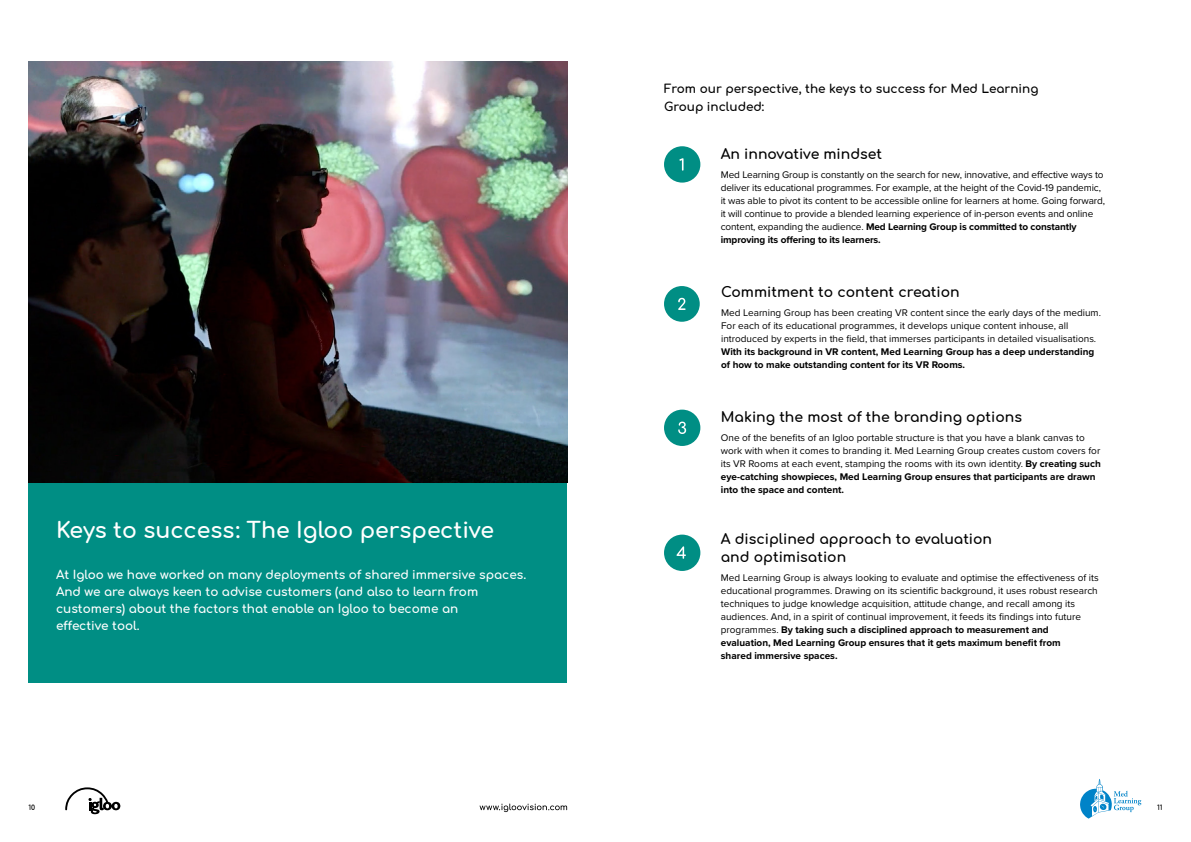
<style>
.page{position:relative;width:1191px;height:842px;background:#fff}
.page>*{position:absolute;margin:0;border:0;box-sizing:border-box;transform-origin:0 0}
.t1{font:700 22px "Comfortaa";color:#fff}
.t2{font:700 14px/18px "Comfortaa";color:#000}
.t3{font:700 12px/17px "Comfortaa";color:#fff}
.t4{font:700 12px/18px "Comfortaa";color:#000}
.t5{font:10px/13px "Proxima Nova";color:#000}
.t6{font:700 10px/13px "Proxima Nova";color:#000}
.t7{font:700 7px "Comfortaa";color:#000}
.s1{font-weight:700}
</style>
<div class="page">
<svg style="left:479px;top:803px;width:88px;height:9px"></svg>
<svg style="left:65px;top:787px;width:55px;height:27px"></svg>
<div style="left:664px;top:146px;width:36px;height:37px;background:#008e84;border-radius:50%"></div>
<svg style="left:679px;top:158px;width:4px;height:13px"></svg>
<div style="left:664px;top:286px;width:35px;height:36px;background:#008e84;border-radius:50%"></div>
<svg style="left:678px;top:298px;width:7px;height:12px"></svg>
<div style="left:664px;top:410px;width:36px;height:36px;background:#008e84;border-radius:50%"></div>
<svg style="left:678px;top:422px;width:8px;height:12px"></svg>
<div style="left:664px;top:535px;width:36px;height:36px;background:#008e84;border-radius:50%"></div>
<svg style="left:676px;top:546px;width:10px;height:13px"></svg>
<div style="left:28px;top:482px;width:539px;height:201px;background:#008e84"></div>
<svg style="left:1080px;top:779px;width:61px;height:40px"></svg>
<img style="left:28px;top:61px;width:539px;height:421px">
<p class="t4" style="left:664px;top:78px;width:376px">From our perspective, the keys to success for Med Learning<br>Group included:</p>
<h2 class="t2" style="left:720px;top:143px;width:163px">An innovative mindset</h2>
<p class="t5" style="left:720px;top:167px;width:386px">Med Learning Group is constantly on the search for new, innovative, and effective ways to deliver its educational programmes. For example, at the height of the Covid-19 pandemic, it was able to pivot its content to be accessible online for learners at home. Going forward, it will continue to provide a blended learning experience of in-person events and online content, expanding the audience. <span class="s1">Med Learning Group is committed to constantly improving its offering to its learners.</span></p>
<h1 class="t1" style="left:56px;top:510px;width:440px">Keys to success: The Igloo perspective</h1>
<p class="t3" style="left:56px;top:565px;width:472px">At Igloo we have worked on many deployments of shared immersive spaces.<br>And we are always keen to advise customers (and also to learn from customers) about the factors that enable an Igloo to become an<br>effective tool.</p>
<h2 class="t2" style="left:721px;top:281px;width:240px">Commitment to content creation</h2>
<p class="t5" style="left:721px;top:306px;width:381px">Med Learning Group has been creating VR content since the early days of the medium.<br>For each of its educational programmes, it develops unique content inhouse, all introduced by experts in the field, that immerses participants in detailed visualisations.</p>
<p class="t6" style="left:721px;top:345px;width:375px">With its background in VR content, Med Learning Group has a deep understanding of how to make outstanding content for its VR Rooms.</p>
<h2 class="t2" style="left:721px;top:406px;width:303px">Making the most of the branding options</h2>
<p class="t5" style="left:721px;top:430px;width:381px">One of the benefits of an Igloo portable structure is that you have a blank canvas to work with when it comes to branding it. Med Learning Group creates custom covers for its VR Rooms at each event, stamping the rooms with its own identity. <span class="s1">By creating such eye-catching showpieces, Med Learning Group ensures that participants are drawn into the space and content.</span></p>
<h2 class="t2" style="left:721px;top:528px;width:273px">A disciplined approach to evaluation and optimisation</h2>
<p class="t5" style="left:721px;top:571px;width:379px">Med Learning Group is always looking to evaluate and optimise the effectiveness of its educational programmes. Drawing on its scientific background, it uses robust research techniques to judge knowledge acquisition, attitude change, and recall among its audiences. And, in a spirit of continual improvement, it feeds its findings into future programmes. <span class="s1">By taking such a disciplined approach to measurement and evaluation, Med Learning Group ensures that it gets maximum benefit from<br>shared immersive spaces.</span></p>
<p class="t7" style="left:28px;top:801px;width:8px">10</p>
<p class="t7" style="left:1157px;top:801px;width:7px">11</p>
</div>
